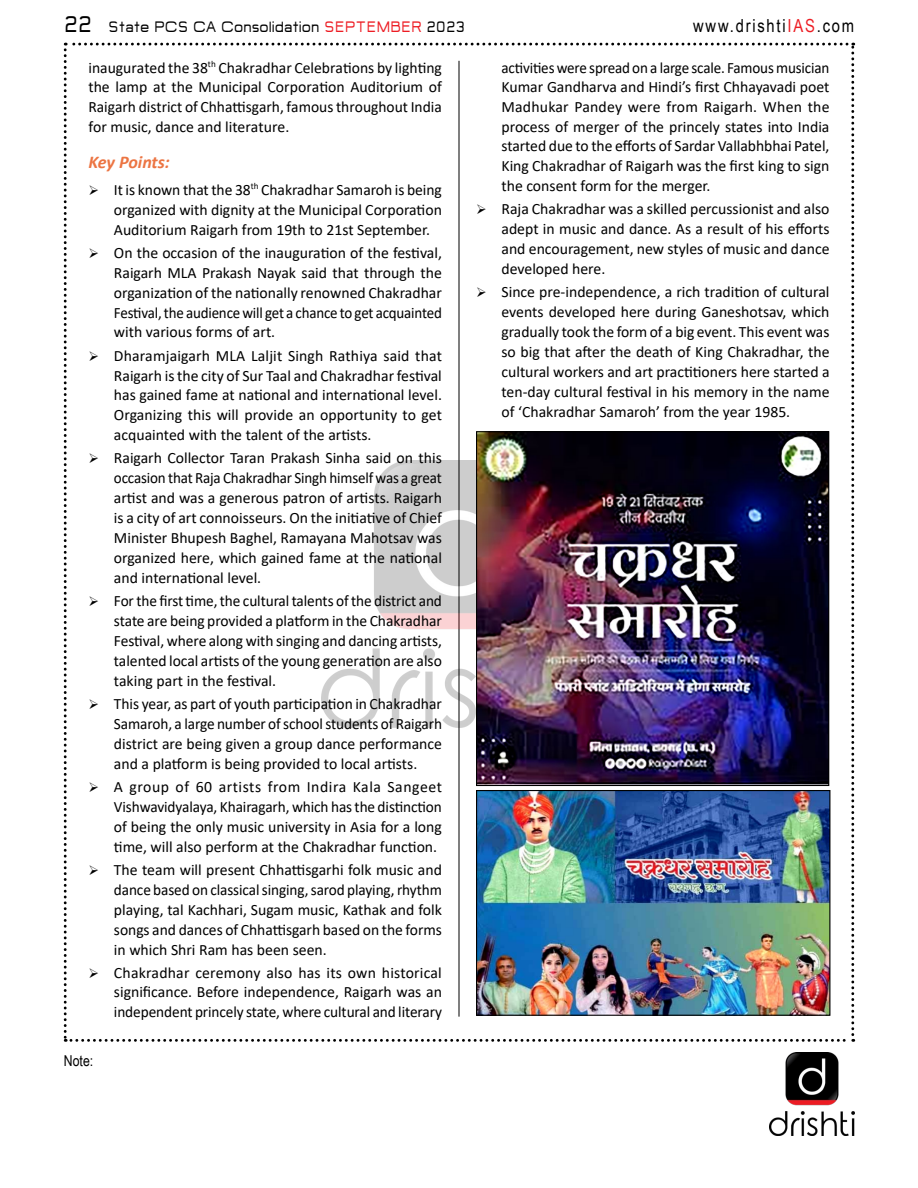
<style>
.page{position:relative;width:918px;height:1188px;background:#fff}
.page>*{position:absolute;margin:0;border:0;box-sizing:border-box;transform-origin:0 0}
.t1{font:18px "Arial Narrow";letter-spacing:.1em;color:#000}
.t2{font:italic 700 18px "Calibri";letter-spacing:-.01em;color:#ec7543}
.t3{font:16.5px "Jepanten";color:#000;scale:.91 1}
.t4{font:15.75px/20px "Calibri";color:#000;text-align:justify}
.t5{font:15.75px/19.6px "Calibri";color:#000;text-align:justify;scale:.96 1}
.t6{font:15px "Arial Narrow";color:#000}
.s1{font-size:24.75px}
.s2{color:#ed1d24}
</style>
<div class="page">
<img style="left:770px;top:1053px;width:84px;height:82px">
<img style="left:64px;top:43px;width:790px;height:999px">
<p class="t3" style="left:64px;top:20px;width:442px"><span class="s1">22</span> State PCS CA Consolidation <span class="s2">SEPTEMBER</span> 2023</p>
<p class="t4" style="left:88px;top:57px;width:355px">inaugurated the 38<sup>th</sup> Chakradhar Celebrations by lighting the lamp at the Municipal Corporation Auditorium of Raigarh district of Chhattisgarh, famous throughout India for music, dance and literature.</p>
<p class="t2" style="left:88px;top:150px;width:83px">Key Points:</p>
<p class="t4" style="left:114px;top:179px;width:330px">It is known that the 38<sup>th</sup> Chakradhar Samaroh is being organized with dignity at the Municipal Corporation Auditorium Raigarh from 19th to 21st September.</p>
<p class="t4" style="left:114px;top:242px;width:330px">On the occasion of the inauguration of the festival, Raigarh MLA Prakash Nayak said that through the organization of the nationally renowned Chakradhar Festival, the audience will get a chance to get acquainted with various forms of art.</p>
<p class="t4" style="left:114px;top:345px;width:330px">Dharamjaigarh MLA Laljit Singh Rathiya said that Raigarh is the city of Sur Taal and Chakradhar festival has gained fame at national and international level.<br>Organizing this will provide an opportunity to get acquainted with the talent of the artists.</p>
<p class="t4" style="left:114px;top:448px;width:330px">Raigarh Collector Taran Prakash Sinha said on this occasion that Raja Chakradhar Singh himself was a great artist and was a generous patron of artists. Raigarh is a city of art connoisseurs. On the initiative of Chief Minister Bhupesh Baghel, Ramayana Mahotsav was organized here, which gained fame at the national and international level.</p>
<p class="t4" style="left:114px;top:591px;width:330px">For the first time, the cultural talents of the district and state are being provided a platform in the Chakradhar Festival, where along with singing and dancing artists, talented local artists of the young generation are also taking part in the festival.</p>
<p class="t4" style="left:114px;top:693px;width:330px">This year, as part of youth participation in Chakradhar Samaroh, a large number of school students of Raigarh district are being given a group dance performance and a platform is being provided to local artists.</p>
<p class="t4" style="left:114px;top:776px;width:330px">A group of 60 artists from Indira Kala Sangeet Vishwavidyalaya, Khairagarh, which has the distinction of being the only music university in Asia for a long time, will also perform at the Chakradhar function.</p>
<p class="t4" style="left:114px;top:859px;width:330px">The team will present Chhattisgarhi folk music and dance based on classical singing, sarod playing, rhythm playing, tal Kachhari, Sugam music, Kathak and folk songs and dances of Chhattisgarh based on the forms in which Shri Ram has been seen.</p>
<p class="t4" style="left:114px;top:962px;width:330px">Chakradhar ceremony also has its own historical significance. Before independence, Raigarh was an independent princely state, where cultural and literary</p>
<p class="t6" style="left:64px;top:1050px;width:31px">Note:</p>
<p class="t1" style="left:693px;top:13px;width:163px">www.drishti<span class="s2">IAS</span>.com</p>
<p class="t5" style="left:502px;top:57px;width:343px">activities were spread on a large scale. Famous musician Kumar Gandharva and Hindi’s first Chhayavadi poet Madhukar Pandey were from Raigarh. When the process of merger of the princely states into India started due to the efforts of Sardar Vallabhbhai Patel, King Chakradhar of Raigarh was the first king to sign the consent form for the merger.</p>
<p class="t4" style="left:502px;top:198px;width:330px">Raja Chakradhar was a skilled percussionist and also adept in music and dance. As a result of his efforts and encouragement, new styles of music and dance developed here.</p>
<p class="t4" style="left:502px;top:282px;width:330px">Since pre-independence, a rich tradition of cultural events developed here during Ganeshotsav, which gradually took the form of a big event. This event was so big that after the death of King Chakradhar, the cultural workers and art practitioners here started a ten-day cultural festival in his memory in the name of ‘Chakradhar Samaroh’ from the year 1985.</p>
</div>
